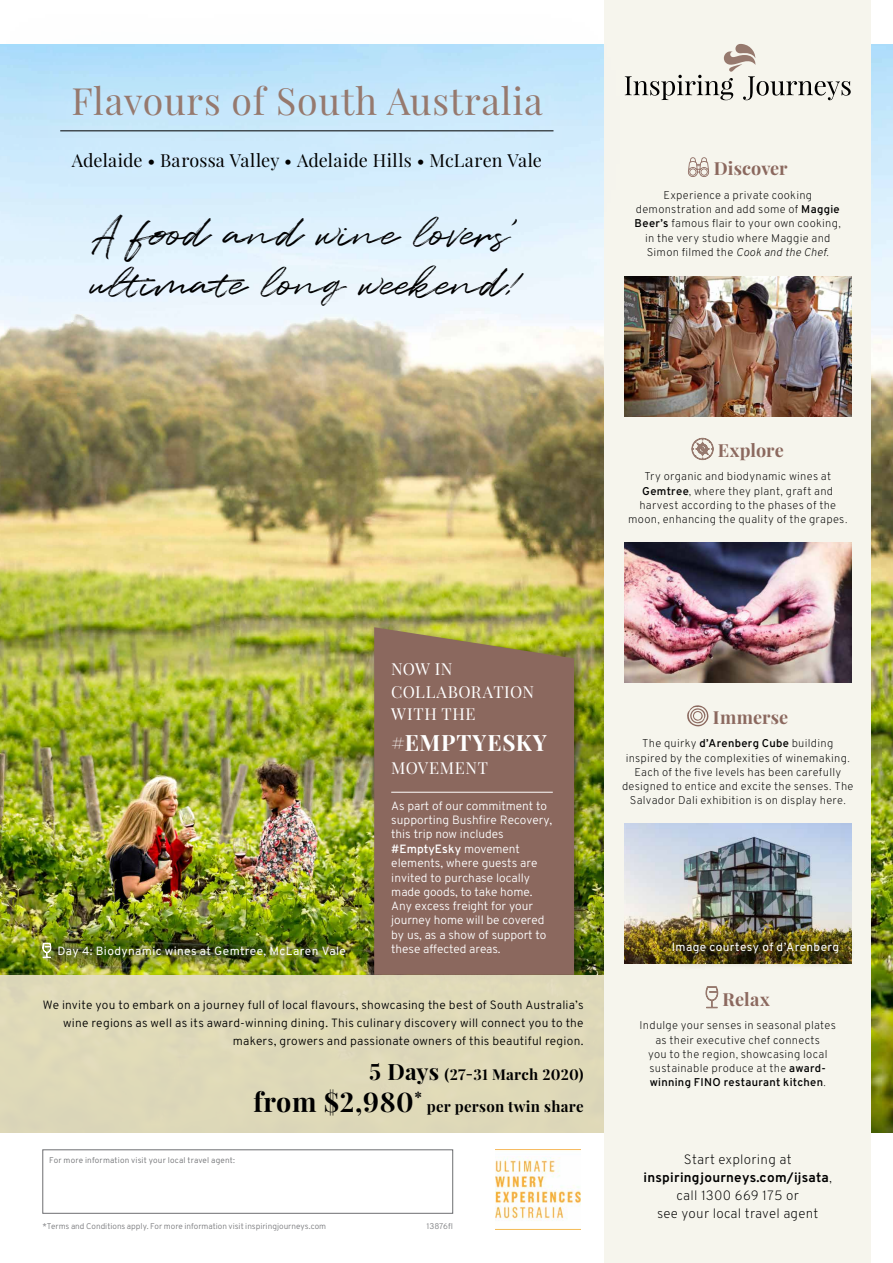
<style>
.page{position:relative;width:893px;height:1263px;background:#fff}
.page>*{position:absolute;margin:0;border:0;box-sizing:border-box;transform-origin:0 0}
.t1{font:42px/50.4px "Quentin";color:#000}
.t2{font:37.5px "Playfair Display";letter-spacing:.02em;color:#96796e}
.t3{font:700 27px "Playfair Display";letter-spacing:.02em;color:#000}
.t4{font:700 22.5px "Playfair Display";letter-spacing:.03em;color:#fff}
.t5{font:18px "Playfair Display";letter-spacing:.01em;color:#000}
.t6{font:700 18px "Playfair Display";letter-spacing:.01em;color:#8b685e}
.t7{font:16.5px/22.5px "Playfair Display";letter-spacing:.035em;color:#fff}
.t8{font:700 15px "Playfair Display";letter-spacing:.02em;color:#000}
.t9{font:200 13.5px/18px "Overpass";letter-spacing:.02em;color:#000;text-align:center}
.t10{font:300 12px/14.4px "Overpass";letter-spacing:-.005em;color:#fff}
.t11{font:300 12px/18px "Overpass";letter-spacing:.02em;color:#000;text-align:right}
.t12{font:11.85px "Overpass";letter-spacing:.03em;color:#fff}
.t13{font:200 11.25px/14.2px "Overpass";letter-spacing:.025em;color:#000;text-align:center}
.t14{font:300 8.25px "Overpass";color:#77787b}
.t15{font:300 8.25px "Overpass";letter-spacing:.02em;color:#6d6e71}
.s1{font-weight:600}
.s2{font-style:italic}
.s3{font-size:22.5px}
.s4{font-weight:700}
</style>
<div class="page">
<img style="left:496px;top:1150px;width:84px;height:79px">
<img style="left:0;top:246px;width:604px;height:729px">
<div style="left:368px;top:622px;width:218px;height:365px;background:#000;opacity:.5"></div>
<div style="left:374px;top:627px;width:200px;height:348px;background:#8b685e"></div>
<img style="left:871px;top:44px;width:22px;height:1088px">
<div style="left:25px;top:925px;width:338px;height:51px;background:#072600;opacity:.5"></div>
<svg style="left:42px;top:943px;width:9px;height:15px"></svg>
<div style="left:0;top:975px;width:614px;height:157px;background:#dfd9b8"></div>
<div style="left:604px;top:0;width:267px;height:1263px;background:#f6f5ed"></div>
<svg style="left:625px;top:44px;width:226px;height:56px"></svg>
<svg style="left:688px;top:157px;width:21px;height:20px"></svg>
<svg style="left:692px;top:438px;width:21px;height:22px"></svg>
<svg style="left:687px;top:705px;width:21px;height:21px"></svg>
<svg style="left:706px;top:986px;width:12px;height:22px"></svg>
<img style="left:624px;top:276px;width:227px;height:140px">
<img style="left:624px;top:542px;width:227px;height:140px">
<img style="left:624px;top:823px;width:227px;height:140px">
<div style="left:655px;top:925px;width:202px;height:46px;background:#000;opacity:.75"></div>
<div style="left:0;top:11px;width:622px;height:235px;background:#daf1fd;opacity:.75"></div>
<hr style="left:60px;top:130px;width:493px;height:1px;background:#000">
<hr style="left:391px;top:792px;width:162px;height:1px;background:#fff">
<h2 class="t2" style="left:71px;top:77px;width:473px">Flavours of South Australia</h2>
<h3 class="t5" style="left:72px;top:149px;width:472px">Adelaide • Barossa Valley • Adelaide Hills • McLaren Vale</h3>
<h1 class="t1" style="left:91px;top:211px;width:434px">A food and wine lovers’ ultimate long weekend!</h1>
<h3 class="t6" style="left:714px;top:157px;width:75px">Discover</h3>
<p class="t13" style="left:635px;top:188px;width:208px">Experience a private cooking demonstration and add some of <span class="s1">Maggie Beer’s</span> famous flair to your own cooking, in the very studio where Maggie and Simon filmed the <span class="s2">Cook and the Chef</span>.</p>
<h3 class="t6" style="left:718px;top:439px;width:67px">Explore</h3>
<p class="t13" style="left:628px;top:469px;width:221px">Try organic and biodynamic wines at <span class="s1">Gemtree</span>, where they plant, graft and harvest according to the phases of the moon, enhancing the quality of the grapes.</p>
<p class="t12" style="left:58px;top:944px;width:290px">Day 4: Biodynamic wines at Gemtree, McLaren Vale</p>
<h3 class="t7" style="left:391px;top:658px;width:144px">NOW IN<br>COLLABORATION<br>WITH THE</h3>
<h3 class="t4" style="left:391px;top:729px;width:157px">#EMPTYESKY</h3>
<h3 class="t7" style="left:391px;top:756px;width:98px">MOVEMENT</h3>
<p class="t10" style="left:391px;top:798px;width:163px">As part of our commitment to supporting Bushfire Recovery, this trip now includes <span class="s1">#EmptyEsky</span> movement elements, where guests are invited to purchase locally made goods, to take home.<br>Any excess freight for your journey home will be covered by us, as a show of support to these affected areas.</p>
<p class="t11" style="left:43px;top:996px;width:542px">We invite you to embark on a journey full of local flavours, showcasing the best of South Australia’s wine regions as well as its award-winning dining. This culinary discovery will connect you to the makers, growers and passionate owners of this beautiful region.</p>
<p class="t15" style="left:49px;top:1155px;width:187px">For more information visit your local travel agent:</p>
<h3 class="t8" style="left:369px;top:1065px;width:216px"><span class="s3">5 Days</span> (27-31 March 2020)</h3>
<h3 class="t3" style="left:253px;top:1084px;width:170px">from $2,980<sup>*</sup></h3>
<h3 class="t8" style="left:427px;top:1096px;width:158px">per person twin share</h3>
<p class="t14" style="left:43px;top:1221px;width:285px">*Terms and Conditions apply. For more information visit inspiringjourneys.com</p>
<p class="t14" style="left:426px;top:1221px;width:28px">13876fl</p>
<h3 class="t6" style="left:713px;top:706px;width:77px">Immerse</h3>
<p class="t13" style="left:622px;top:736px;width:233px">The quirky <span class="s1">d’Arenberg Cube</span> building inspired by the complexities of winemaking.<br>Each of the five levels has been carefully designed to entice and excite the senses. The Salvador Dali exhibition is on display here.</p>
<p class="t12" style="left:672px;top:940px;width:169px">Image courtesy of d’Arenberg</p>
<h3 class="t6" style="left:722px;top:988px;width:49px">Relax</h3>
<p class="t13" style="left:640px;top:1018px;width:198px">Indulge your senses in seasonal plates as their executive chef connects<br>you to the region, showcasing local sustainable produce at the <span class="s1">award&shy;winning FINO restaurant kitchen</span>.</p>
<p class="t9" style="left:643px;top:1150px;width:190px">Start exploring at <span class="s4">inspiringjourneys.com/ijsata</span>, call 1300 669 175 or<br>see your local travel agent</p>
</div>
